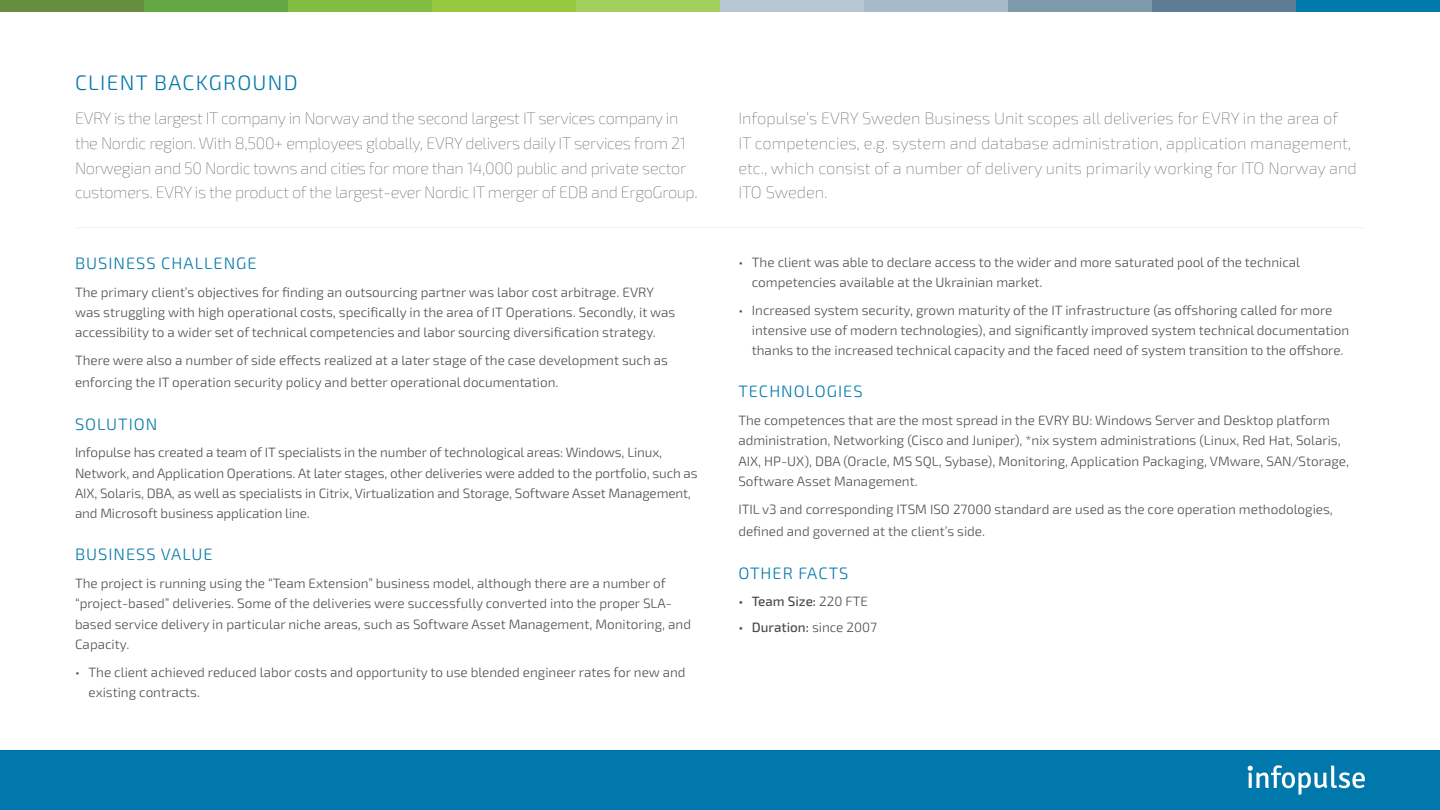
<style>
.page{position:relative;width:1440px;height:810px;background:#fff}
.page>*{position:absolute;margin:0;border:0;box-sizing:border-box;transform-origin:0 0}
.t1{font:300 21px "Exo 2.0";letter-spacing:.06em;color:#0078ab}
.t2{font:100 16.5px/24.8px "Exo 2.0";letter-spacing:-.02em;color:#4b4c4c}
.t3{font:100 16.5px/24.8px "Exo 2.0";color:#4b4c4c}
.t4{font:300 16.5px "Exo 2.0";letter-spacing:.06em;color:#0078ab}
.t5{font:300 13.5px/20.2px "Exo 2.0";color:#4b4c4c}
.t6{font:500 13.5px "Exo 2.0";color:#4b4c4c}
.s1{font-weight:300}
</style>
<div class="page">
<div style="left:0;top:750px;width:1440px;height:60px;background:#0078ab"></div>
<svg style="left:1248px;top:765px;width:117px;height:30px"></svg>
<div style="left:1152px;top:0;width:288px;height:12px;background:#0078ab"></div>
<div style="left:1008px;top:0;width:288px;height:12px;background:#5e7d94"></div>
<div style="left:864px;top:0;width:288px;height:12px;background:#7d99ab"></div>
<div style="left:720px;top:0;width:288px;height:12px;background:#a6bac7"></div>
<div style="left:576px;top:0;width:288px;height:12px;background:#b8c7d1"></div>
<div style="left:432px;top:0;width:288px;height:12px;background:#a3cf5e"></div>
<div style="left:288px;top:0;width:288px;height:12px;background:#96c93d"></div>
<div style="left:144px;top:0;width:288px;height:12px;background:#82bd42"></div>
<div style="left:0;top:0;width:288px;height:12px;background:#63a845"></div>
<div style="left:0;top:0;width:144px;height:12px;background:#668c3d"></div>
<hr style="left:75px;top:227px;width:1289px;height:1px;background:#f2f5f7">
<h1 class="t1" style="left:75px;top:70px;width:224px">CLIENT BACKGROUND</h1>
<p class="t2" style="left:75px;top:106px;width:624px">EVRY is the largest IT company in Norway and the second largest IT services company in the Nordic region. With 8,500+ employees globally, EVRY delivers daily IT services from 21<br>Norwegian and 50 Nordic towns and cities for more than 14,000 public and private sector customers. EVRY is the product of the largest-ever Nordic IT merger of EDB and ErgoGroup.</p>
<p class="t3" style="left:738px;top:106px;width:620px">Infopulse’s EVRY Sweden Business Unit scopes all deliveries for EVRY in the area of<br>IT competencies, e.g. system and database administration, application management, etc., which consist of a number of delivery units primarily working for ITO Norway and ITO Sweden.</p>
<p class="t4" style="left:75px;top:253px;width:183px">BUSINESS CHALLENGE</p>
<p class="t5" style="left:75px;top:282px;width:602px">The primary client’s objectives for finding an outsourcing partner was labor cost arbitrage. EVRY was struggling with high operational costs, specifically in the area of IT Operations. Secondly, it was accessibility to a wider set of technical competencies and labor sourcing diversification strategy.</p>
<p class="t5" style="left:75px;top:349px;width:595px;line-height:22.5px">There were also a number of side effects realized at a later stage of the case development such as enforcing the IT operation security policy and better operational documentation.</p>
<p class="t4" style="left:75px;top:414px;width:84px">SOLUTION</p>
<p class="t5" style="left:75px;top:443px;width:624px">Infopulse has created a team of IT specialists in the number of technological areas: Windows, Linux, Network, and Application Operations. At later stages, other deliveries were added to the portfolio, such as AIX, Solaris, DBA, as well as specialists in Citrix, Virtualization and Storage, Software Asset Management, and Microsoft business application line.</p>
<p class="t4" style="left:75px;top:545px;width:139px">BUSINESS VALUE</p>
<p class="t5" style="left:75px;top:574px;width:618px">The project is running using the “Team Extension” business model, although there are a number of “project-based” deliveries. Some of the deliveries were successfully converted into the proper SLA&shy;based service delivery in particular niche areas, such as Software Asset Management, Monitoring, and Capacity.</p>
<p class="t5" style="left:88px;top:662px;width:599px;text-indent:-14px">• The client achieved reduced labor costs and opportunity to use blended engineer rates for new and existing contracts.</p>
<p class="t5" style="left:752px;top:252px;width:550px;text-indent:-14px">• The client was able to declare access to the wider and more saturated pool of the technical competencies available at the Ukrainian market.</p>
<p class="t5" style="left:752px;top:300px;width:599px;text-indent:-14px">• Increased system security, grown maturity of the IT infrastructure (as offshoring called for more intensive use of modern technologies), and significantly improved system technical documentation thanks to the increased technical capacity and the faced need of system transition to the offshore.</p>
<p class="t4" style="left:738px;top:382px;width:126px">TECHNOLOGIES</p>
<p class="t5" style="left:738px;top:411px;width:612px">The competences that are the most spread in the EVRY BU: Windows Server and Desktop platform administration, Networking (Cisco and Juniper), *nix system administrations (Linux, Red Hat, Solaris, AIX, HP-UX), DBA (Oracle, MS SQL, Sybase), Monitoring, Application Packaging, VMware, SAN/Storage, Software Asset Management.</p>
<p class="t5" style="left:738px;top:498px;width:596px;line-height:22.5px">ITIL v3 and corresponding ITSM ISO 27000 standard are used as the core operation methodologies, defined and governed at the client’s side.</p>
<p class="t4" style="left:738px;top:563px;width:111px">OTHER FACTS</p>
<p class="t6" style="left:738px;top:594px;width:131px">• Team Size: <span class="s1">220 FTE</span></p>
<p class="t6" style="left:738px;top:619px;width:140px">• Duration: <span class="s1">since 2007</span></p>
</div>
